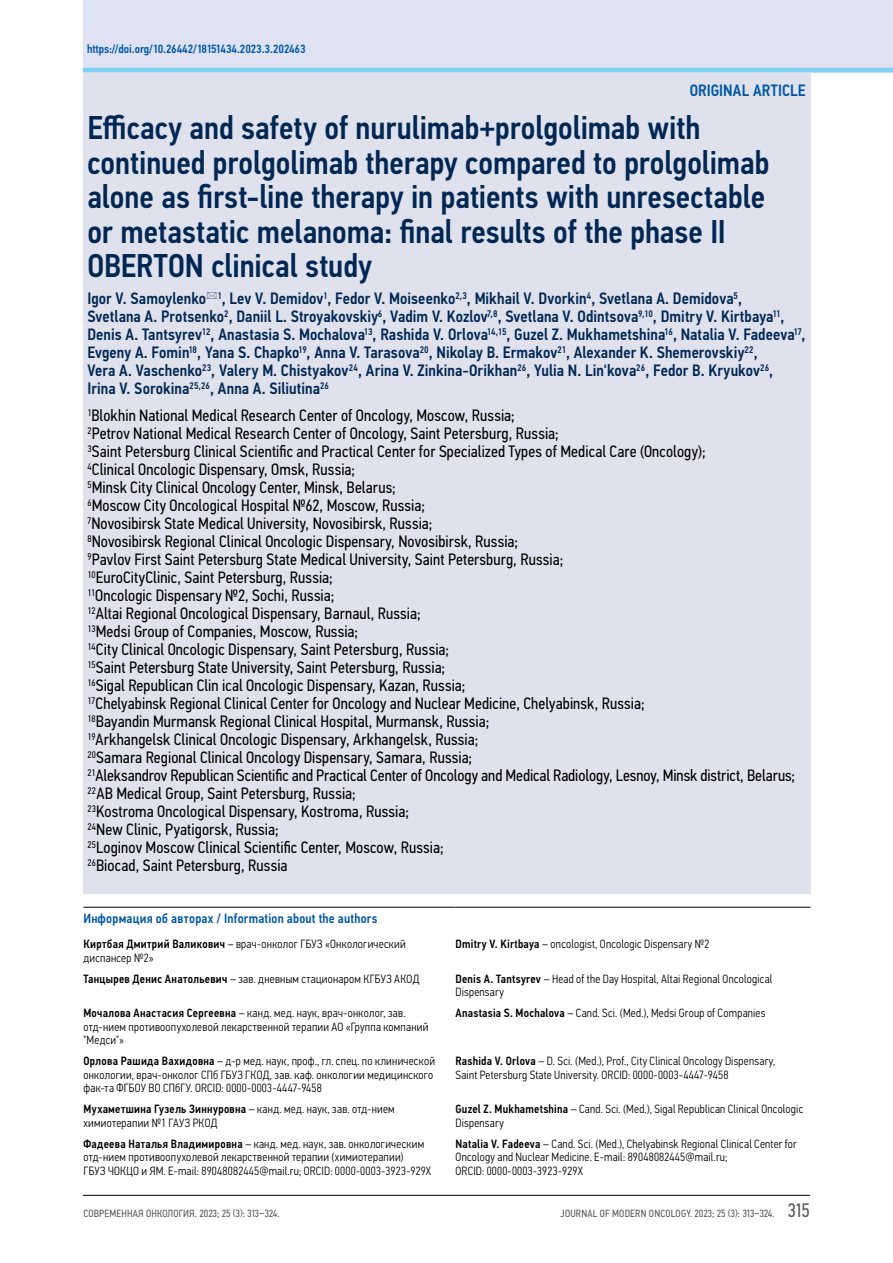
<style>
.page{position:relative;width:893px;height:1263px;background:#fff}
.page>*{position:absolute;margin:0;border:0;box-sizing:border-box;transform-origin:0 0}
.ZAG_ENG{font:500 33px/34.5px "Eco Vector Cond";color:#002754}
.ADRESS_ENG{font:16.5px/18px "Eco Vector Cond";letter-spacing:.005em;color:#000}
.AUTHOR_ENG{font:500 16.5px/18px "Eco Vector Cond";letter-spacing:.005em;color:#002754}
.REVIEW_ENG{font:500 16.5px "Eco Vector Cond";letter-spacing:.005em;color:#0056a4}
.DOPSVED{font:500 13.5px "Eco Vector Cond";letter-spacing:.02em;color:#0056a4}
.DOPSVED-2{font:300 12px/13.5px "Eco Vector Cond";letter-spacing:.02em;color:#000}
.t1{font:500 12px "Eco Vector Cond";color:#0056a4}
.t2{font:10.5px "Eco Vector Cond";letter-spacing:.02em;color:#575756}
.s1{font-weight:500}
.s2{font-size:19.5px}
</style>
<div class="page">
<div style="left:83px;top:0;width:810px;height:72px;background:#dee2f3"></div>
<hr style="left:83px;top:1195px;width:727px;height:1px;background:#000">
<div style="left:83px;top:72px;width:728px;height:822px;background:#dfe1ec"></div>
<hr style="left:83px;top:907px;width:355px;height:1px;background:#000">
<svg style="left:438px;top:907px;width:18px;height:1px"></svg>
<hr style="left:456px;top:907px;width:355px;height:1px;background:#000">
<hr style="left:83px;top:68px;width:810px;height:4px;background:#83d0f5">
<p class="t1" style="left:87px;top:42px;width:220px">https://doi.org/10.26442/18151434.2023.3.202463</p>
<p class="REVIEW_ENG" style="left:690px;top:81px;width:117px">ORIGINAL ARTICLE</p>
<p class="ZAG_ENG" style="left:87px;top:111px;width:683px">Efficacy and safety of nurulimab+prolgolimab with continued prolgolimab therapy compared to prolgolimab alone as first-line therapy in patients with unresectable or metastatic melanoma: final results of the phase II OBERTON clinical study</p>
<p class="AUTHOR_ENG" style="left:87px;top:290px;width:720px">Igor V. Samoylenko <sup>1</sup>, Lev V. Demidov<sup>1</sup>, Fedor V. Moiseenko<sup>2,3</sup>, Mikhail V. Dvorkin<sup>4</sup>, Svetlana A. Demidova<sup>5</sup>,<br>Svetlana A. Protsenko<sup>2</sup>, Daniil L. Stroyakovskiy<sup>6</sup>, Vadim V. Kozlov<sup>7,8</sup>, Svetlana V. Odintsova<sup>9,10</sup>, Dmitry V. Kirtbaya<sup>11</sup>, Denis A. Tantsyrev<sup>12</sup>, Anastasia S. Mochalova<sup>13</sup>, Rashida V. Orlova<sup>14,15</sup>, Guzel Z. Mukhametshina<sup>16</sup>, Natalia V. Fadeeva<sup>17</sup>, Evgeny A. Fomin<sup>18</sup>, Yana S. Chapko<sup>19</sup>, Anna V. Tarasova<sup>20</sup>, Nikolay B. Ermakov<sup>21</sup>, Alexander K. Shemerovskiy<sup>22</sup>,<br>Vera A. Vaschenko<sup>23</sup>, Valery M. Chistyakov<sup>24</sup>, Arina V. Zinkina-Orikhan<sup>26</sup>, Yulia N. Lin'kova<sup>26</sup>, Fedor B. Kryukov<sup>26</sup>, Irina V. Sorokina<sup>25,26</sup>, Anna A. Siliutina<sup>26</sup></p>
<p class="ADRESS_ENG" style="left:87px;top:407px;width:709px"><sup>1</sup>Blokhin National Medical Research Center of Oncology, Moscow, Russia;<br><sup>2</sup>Petrov National Medical Research Center of Oncology, Saint Petersburg, Russia;<br><sup>3</sup>Saint Petersburg Clinical Scientific and Practical Center for Specialized Types of Medical Care (Oncology);<br><sup>4</sup>Clinical Oncologic Dispensary, Omsk, Russia;<br><sup>5</sup>Minsk City Clinical Oncology Center, Minsk, Belarus;<br><sup>6</sup>Moscow City Oncological Hospital №62, Moscow, Russia;<br><sup>7</sup>Novosibirsk State Medical University, Novosibirsk, Russia;<br><sup>8</sup>Novosibirsk Regional Clinical Oncologic Dispensary, Novosibirsk, Russia;<br><sup>9</sup>Pavlov First Saint Petersburg State Medical University, Saint Petersburg, Russia;<br><sup>10</sup>EuroCityClinic, Saint Petersburg, Russia;<br><sup>11</sup>Oncologic Dispensary №2, Sochi, Russia;<br><sup>12</sup>Altai Regional Oncological Dispensary, Barnaul, Russia;<br><sup>13</sup>Medsi Group of Companies, Moscow, Russia;<br><sup>14</sup>City Clinical Oncologic Dispensary, Saint Petersburg, Russia;<br><sup>15</sup>Saint Petersburg State University, Saint Petersburg, Russia;<br><sup>16</sup>Sigal Republican Clin ical Oncologic Dispensary, Kazan, Russia;<br><sup>17</sup>Chelyabinsk Regional Clinical Center for Oncology and Nuclear Medicine, Chelyabinsk, Russia;<br><sup>18</sup>Bayandin Murmansk Regional Clinical Hospital, Murmansk, Russia;<br><sup>19</sup>Arkhangelsk Clinical Oncologic Dispensary, Arkhangelsk, Russia;<br><sup>20</sup>Samara Regional Clinical Oncology Dispensary, Samara, Russia;<br><sup>21</sup>Aleksandrov Republican Scientific and Practical Center of Oncology and Medical Radiology, Lesnoy, Minsk district, Belarus; <sup>22</sup>AB Medical Group, Saint Petersburg, Russia;<br><sup>23</sup>Kostroma Oncological Dispensary, Kostroma, Russia;<br><sup>24</sup>New Clinic, Pyatigorsk, Russia;<br><sup>25</sup>Loginov Moscow Clinical Scientific Center, Moscow, Russia;<br><sup>26</sup>Biocad, Saint Petersburg, Russia</p>
<p class="DOPSVED" style="left:83px;top:910px;width:295px">Информация об авторах / Information about the authors</p>
<p class="DOPSVED-2" style="left:83px;top:937px;width:324px"><span class="s1">Киртбая Дмитрий Валикович</span> – врач-онколог ГБУЗ «Онкологический диспансер №2»</p>
<p class="DOPSVED-2" style="left:456px;top:937px;width:255px"><span class="s1">Dmitry V. Kirtbaya</span> – oncologist, Oncologic Dispensary №2</p>
<p class="DOPSVED-2" style="left:83px;top:972px;width:338px"><span class="s1">Танцырев Денис Анатольевич</span> – зав. дневным стационаром КГБУЗ АКОД</p>
<p class="DOPSVED-2" style="left:456px;top:972px;width:318px"><span class="s1">Denis A. Tantsyrev</span> – Head of the Day Hospital, Altai Regional Oncological<br>Dispensary</p>
<p class="DOPSVED-2" style="left:83px;top:1006px;width:346px"><span class="s1">Мочалова Анастасия Сергеевна</span> – канд. мед. наук, врач-онколог, зав. отд-нием противоопухолевой лекарственной терапии АО «Группа компаний "Медси"»</p>
<p class="DOPSVED-2" style="left:456px;top:1006px;width:311px"><span class="s1">Anastasia S. Mochalova</span> – Cand. Sci. (Med.), Medsi Group of Companies</p>
<p class="DOPSVED-2" style="left:83px;top:1054px;width:353px"><span class="s1">Орлова Рашида Вахидовна</span> – д-р мед. наук, проф., гл. спец. по клинической онкологии, врач-онколог СПб ГБУЗ ГКОД, зав. каф. онкологии медицинского фак-та ФГБОУ ВО СПбГУ. ORCID: 0000-0003-4447-9458</p>
<p class="DOPSVED-2" style="left:456px;top:1054px;width:321px"><span class="s1">Rashida V. Orlova</span> – D. Sci. (Med.), Prof., City Clinical Oncology Dispensary,<br>Saint Petersburg State University. ORCID: 0000-0003-4447-9458</p>
<p class="DOPSVED-2" style="left:83px;top:1102px;width:313px"><span class="s1">Мухаметшина Гузель Зиннуровна</span> – канд. мед. наук, зав. отд-нием химиотерапии №1 ГАУЗ РКОД</p>
<p class="DOPSVED-2" style="left:456px;top:1102px;width:349px"><span class="s1">Guzel Z. Mukhametshina</span> – Cand. Sci. (Med.), Sigal Republican Clinical Oncologic<br>Dispensary</p>
<p class="DOPSVED-2" style="left:83px;top:1137px;width:349px"><span class="s1">Фадеева Наталья Владимировна</span> – канд. мед. наук, зав. онкологическим отд-нием противоопухолевой лекарственной терапии (химиотерапии)<br>ГБУЗ ЧОКЦО и ЯМ. E-mail: 89048082445@mail.ru; ORCID: 0000-0003-3923-929X</p>
<p class="DOPSVED-2" style="left:456px;top:1137px;width:343px"><span class="s1">Natalia V. Fadeeva</span> – Cand. Sci. (Med.), Chelyabinsk Regional Clinical Center for<br>Oncology and Nuclear Medicine. E-mail: 89048082445@mail.ru;<br>ORCID: 0000-0003-3923-929X</p>
<p class="t2" style="left:84px;top:1208px;width:198px">СОВРЕМЕННАЯ ОНКОЛОГИЯ. 2023; 25 (3): 313–324.</p>
<p class="t2" style="left:561px;top:1208px;width:251px">JOURNAL OF MODERN ONCOLOGY. 2023; 25 (3): 313–324. <span class="s2">315</span></p>
</div>
